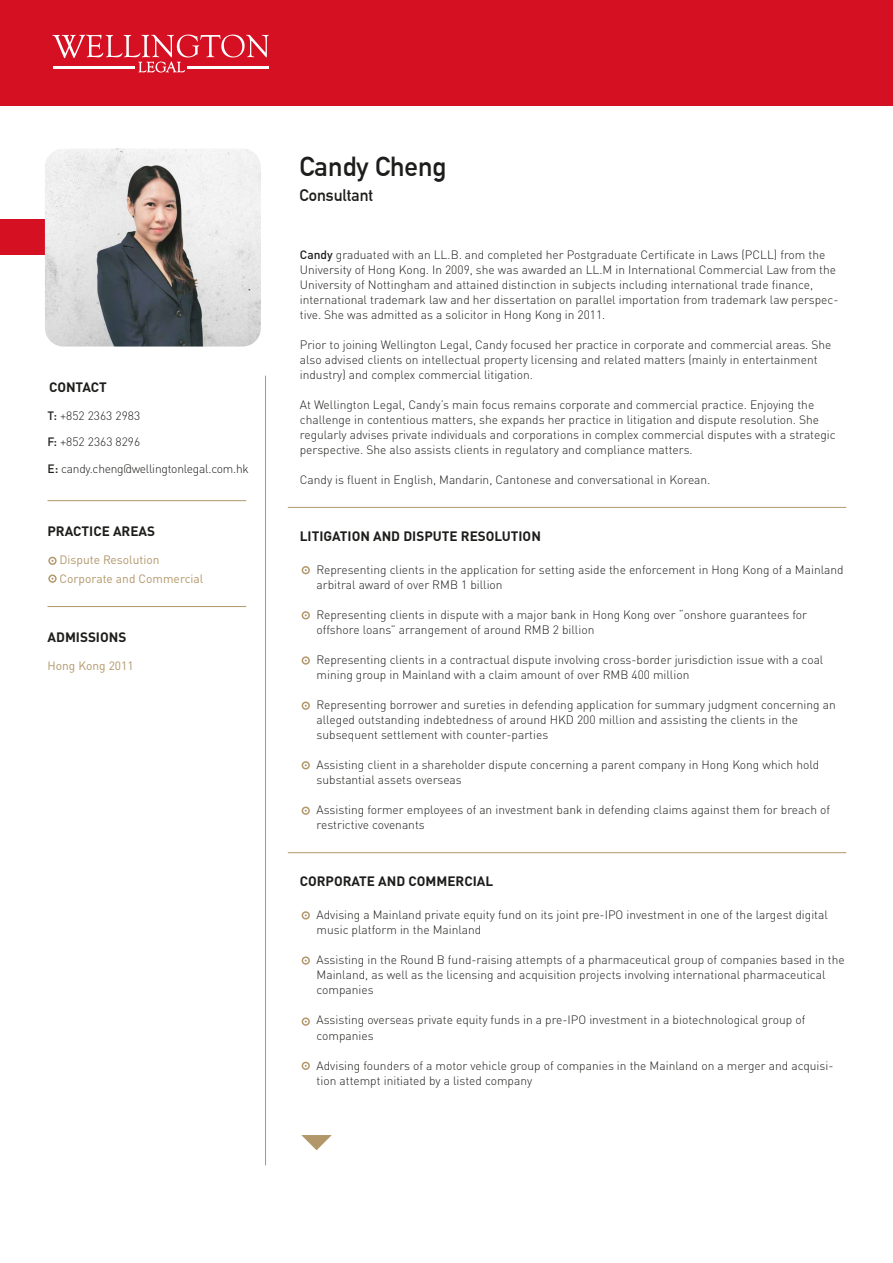
<style>
.page{position:relative;width:893px;height:1263px;background:#fff}
.page>*{position:absolute;margin:0;border:0;box-sizing:border-box;transform-origin:0 0}
.t1{font:700 27px "DIN Alternate";color:#1d1d1b}
.t2{font:700 16.5px "DIN Alternate";color:#1d1d1b}
.t3{font:700 13.5px "DIN Pro";color:#1d1d1b}
.t4{font:300 12px/15px "DIN Pro";color:#1d1d1b}
.t5{font:12px/19.2px "DIN Pro";color:#b2976b}
.t6{font:300 12px "DIN Pro";letter-spacing:-.02em;color:#1d1d1b}
.s1{font-weight:500}
</style>
<div class="page">
<hr style="left:288px;top:507px;width:558px;height:1px;background:#b2976b">
<hr style="left:288px;top:852px;width:558px;height:1px;background:#b2976b">
<hr style="left:265px;top:376px;width:1px;height:789px;background:#b2976b">
<div style="left:0;top:219px;width:225px;height:36px;background:#d61023"></div>
<img style="left:45px;top:149px;width:216px;height:197px">
<hr style="left:48px;top:500px;width:198px;height:1px;background:#b2976b">
<div style="left:48px;top:557px;width:9px;height:8px;border:2px solid #b2976b;border-radius:50%"></div>
<div style="left:48px;top:574px;width:9px;height:9px;border:2px solid #b2976b;border-radius:50%"></div>
<hr style="left:48px;top:606px;width:198px;height:1px;background:#b2976b">
<div style="left:302px;top:566px;width:8px;height:8px;border:2px solid #b2976b;border-radius:50%"></div>
<div style="left:302px;top:611px;width:8px;height:8px;border:2px solid #b2976b;border-radius:50%"></div>
<div style="left:302px;top:656px;width:8px;height:9px;border:2px solid #b2976b;border-radius:50%"></div>
<div style="left:302px;top:701px;width:8px;height:9px;border:2px solid #b2976b;border-radius:50%"></div>
<div style="left:302px;top:911px;width:8px;height:8px;border:2px solid #b2976b;border-radius:50%"></div>
<div style="left:302px;top:956px;width:8px;height:9px;border:2px solid #b2976b;border-radius:50%"></div>
<div style="left:302px;top:1017px;width:8px;height:9px;border:2px solid #b2976b;border-radius:50%"></div>
<div style="left:302px;top:1062px;width:8px;height:8px;border:2px solid #b2976b;border-radius:50%"></div>
<div style="left:302px;top:761px;width:8px;height:8px;border:2px solid #b2976b;border-radius:50%"></div>
<div style="left:302px;top:806px;width:8px;height:9px;border:2px solid #b2976b;border-radius:50%"></div>
<svg style="left:301px;top:1135px;width:31px;height:15px"></svg>
<div style="left:0;top:0;width:893px;height:105px;background:#d61023"></div>
<svg style="left:52px;top:35px;width:217px;height:37px"></svg>
<p class="t3" style="left:49px;top:375px;width:59px">CONTACT</p>
<p class="t4" style="left:48px;top:401px;width:94px;line-height:26.4px"><span class="s1">T:</span> +852 2363 2983<br><span class="s1">F:</span> +852 2363 8296</p>
<p class="t6" style="left:48px;top:459px;width:203px"><span class="s1">E:</span> candy.cheng@wellingtonlegal.com.hk</p>
<p class="t3" style="left:48px;top:519px;width:109px">PRACTICE AREAS</p>
<p class="t5" style="left:59px;top:549px;width:145px">Dispute Resolution<br>Corporate and Commercial</p>
<p class="t3" style="left:48px;top:625px;width:80px">ADMISSIONS</p>
<p class="t5" style="left:48px;top:655px;width:88px">Hong Kong 2011</p>
<h1 class="t1" style="left:300px;top:146px;width:149px">Candy Cheng</h1>
<h2 class="t2" style="left:300px;top:182px;width:75px">Consultant</h2>
<p class="t4" style="left:300px;top:246px;width:540px"><span class="s1">Candy</span> graduated with an LL.B. and completed her Postgraduate Certificate in Laws (PCLL) from the University of Hong Kong. In 2009, she was awarded an LL.M in International Commercial Law from the University of Nottingham and attained distinction in subjects including international trade finance, international trademark law and her dissertation on parallel importation from trademark law perspec&shy;tive. She was admitted as a solicitor in Hong Kong in 2011.</p>
<p class="t4" style="left:300px;top:336px;width:533px">Prior to joining Wellington Legal, Candy focused her practice in corporate and commercial areas. She also advised clients on intellectual property licensing and related matters (mainly in entertainment industry) and complex commercial litigation.</p>
<p class="t4" style="left:300px;top:396px;width:537px">At Wellington Legal, Candy’s main focus remains corporate and commercial practice. Enjoying the challenge in contentious matters, she expands her practice in litigation and dispute resolution. She regularly advises private individuals and corporations in complex commercial disputes with a strategic perspective. She also assists clients in regulatory and compliance matters.</p>
<p class="t4" style="left:300px;top:471px;width:412px">Candy is fluent in English, Mandarin, Cantonese and conversational in Korean.</p>
<p class="t3" style="left:300px;top:525px;width:243px">LITIGATION AND DISPUTE RESOLUTION</p>
<p class="t4" style="left:317px;top:561px;width:529px">Representing clients in the application for setting aside the enforcement in Hong Kong of a Mainland arbitral award of over RMB 1 billion</p>
<p class="t4" style="left:317px;top:606px;width:492px">Representing clients in dispute with a major bank in Hong Kong over “onshore guarantees for offshore loans” arrangement of around RMB 2 billion</p>
<p class="t4" style="left:317px;top:651px;width:508px">Representing clients in a contractual dispute involving cross-border jurisdiction issue with a coal mining group in Mainland with a claim amount of over RMB 400 million</p>
<p class="t4" style="left:317px;top:696px;width:521px">Representing borrower and sureties in defending application for summary judgment concerning an alleged outstanding indebtedness of around HKD 200 million and assisting the clients in the subsequent settlement with counter-parties</p>
<p class="t4" style="left:317px;top:756px;width:504px">Assisting client in a shareholder dispute concerning a parent company in Hong Kong which hold substantial assets overseas</p>
<p class="t4" style="left:317px;top:801px;width:515px">Assisting former employees of an investment bank in defending claims against them for breach of restrictive covenants</p>
<p class="t3" style="left:300px;top:870px;width:195px">CORPORATE AND COMMERCIAL</p>
<p class="t4" style="left:317px;top:906px;width:513px">Advising a Mainland private equity fund on its joint pre-IPO investment in one of the largest digital music platform in the Mainland</p>
<p class="t4" style="left:317px;top:951px;width:530px">Assisting in the Round B fund-raising attempts of a pharmaceutical group of companies based in the<br>Mainland, as well as the licensing and acquisition projects involving international pharmaceutical companies</p>
<p class="t4" style="left:317px;top:1011px;width:490px">Assisting overseas private equity funds in a pre-IPO investment in a biotechnological group of companies</p>
<p class="t4" style="left:317px;top:1056px;width:518px">Advising founders of a motor vehicle group of companies in the Mainland on a merger and acquisi&shy;tion attempt initiated by a listed company</p>
</div>
